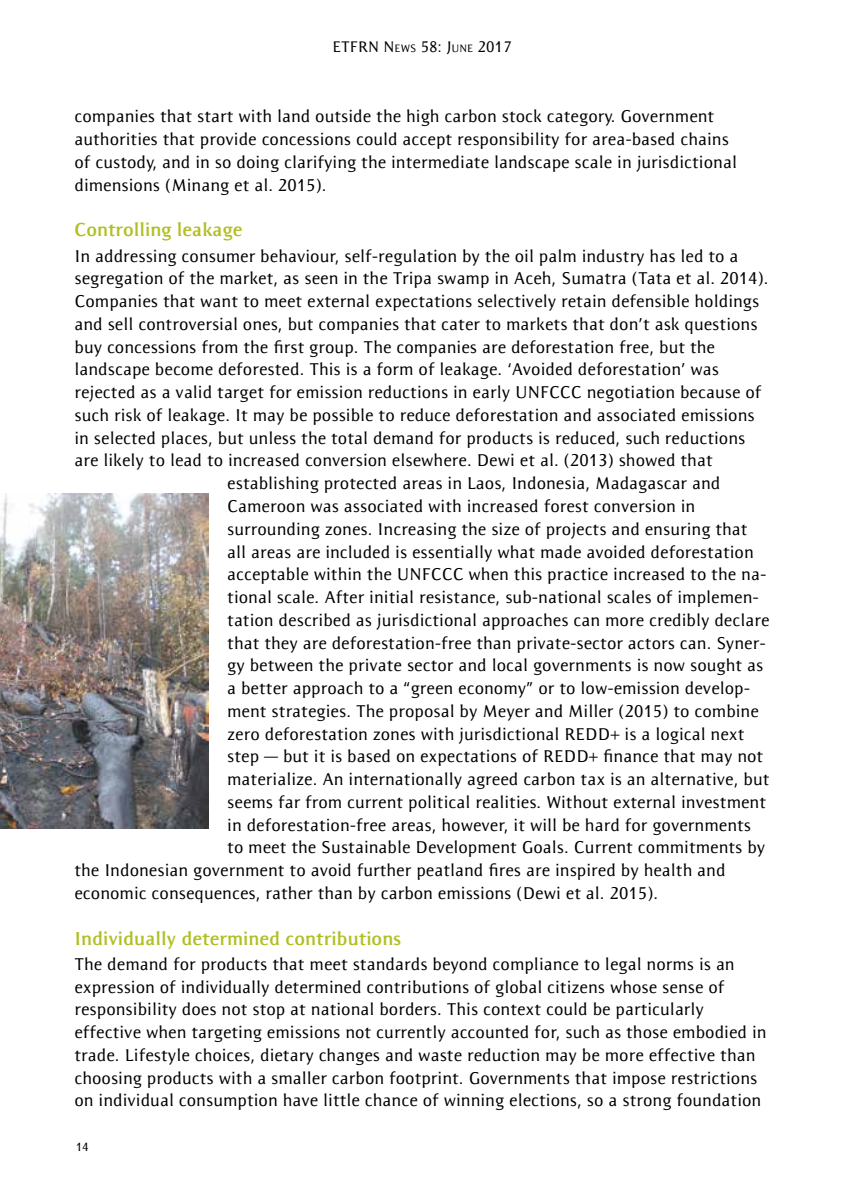
<style>
.page{position:relative;width:844px;height:1191px;background:#fff}
.page>*{position:absolute;margin:0;border:0;box-sizing:border-box;transform-origin:0 0}
.t1{font:700 19.25px "Resavska Sans ITC";color:#b1bf23}
.t2{font:500 17.5px/22.8px "Resavska Sans ITC";color:#000}
.t3{font:500 15.75px "Resavska Sans ITC";color:#000}
.t4{font:500 12.25px "Resavska Sans ITC";color:#000}
.s1{font-size:11.03px}
</style>
<div class="page">
<img style="left:0;top:494px;width:208px;height:334px">
<p class="t3" style="left:332px;top:37px;width:180px">ETFRN N<span class="s1">EWS</span> 58: J<span class="s1">UNE</span> 2017</p>
<p class="t2" style="left:74px;top:105px;width:664px">companies that start with land outside the high carbon stock category. Government authorities that provide concessions could accept responsibility for area-based chains of custody, and in so doing clarifying the intermediate landscape scale in jurisdictional dimensions (Minang et al. 2015).</p>
<p class="t1" style="left:74px;top:218px;width:169px">Controlling leakage</p>
<p class="t2" style="left:74px;top:244px;width:665px">In addressing consumer behaviour, self-regulation by the oil palm industry has led to a</p>
<p class="t2" style="left:74px;top:267px;width:695px">segregation of the market, as seen in the Tripa swamp in Aceh, Sumatra (Tata et al. 2014).</p>
<p class="t2" style="left:74px;top:290px;width:686px">Companies that want to meet external expectations selectively retain defensible holdings</p>
<p class="t2" style="left:74px;top:312px;width:684px">and sell controversial ones, but companies that cater to markets that don’t ask questions</p>
<p class="t2" style="left:74px;top:335px;width:642px">buy concessions from the first group. The companies are deforestation free, but the</p>
<p class="t2" style="left:74px;top:358px;width:646px">landscape become deforested. This is a form of leakage. ‘Avoided deforestation’ was</p>
<p class="t2" style="left:74px;top:381px;width:688px">rejected as a valid target for emission reductions in early UNFCCC negotiation because of</p>
<p class="t2" style="left:74px;top:403px;width:681px">such risk of leakage. It may be possible to reduce deforestation and associated emissions</p>
<p class="t2" style="left:74px;top:426px;width:672px">in selected places, but unless the total demand for products is reduced, such reductions</p>
<p class="t2" style="left:74px;top:449px;width:639px">are likely to lead to increased conversion elsewhere. Dewi et al. (2013) showed that</p>
<p class="t2" style="left:227px;top:472px;width:494px">establishing protected areas in Laos, Indonesia, Madagascar and</p>
<p class="t2" style="left:227px;top:494px;width:469px">Cameroon was associated with increased forest conversion in</p>
<p class="t2" style="left:227px;top:517px;width:522px">surrounding zones. Increasing the size of projects and ensuring that</p>
<p class="t2" style="left:227px;top:540px;width:528px">all areas are included is essentially what made avoided deforestation</p>
<p class="t2" style="left:227px;top:563px;width:540px">acceptable within the UNFCCC when this practice increased to the na-</p>
<p class="t2" style="left:227px;top:585px;width:533px">tional scale. After initial resistance, sub-national scales of implemen-</p>
<p class="t2" style="left:227px;top:608px;width:543px">tation described as jurisdictional approaches can more credibly declare</p>
<p class="t2" style="left:227px;top:631px;width:540px">that they are deforestation-free than private-sector actors can. Syner-</p>
<p class="t2" style="left:227px;top:654px;width:537px">gy between the private sector and local governments is now sought as</p>
<p class="t2" style="left:227px;top:676px;width:524px">a better approach to a “green economy” or to low-emission develop-</p>
<p class="t2" style="left:227px;top:699px;width:533px">ment strategies. The proposal by Meyer and Miller (2015) to combine</p>
<p class="t2" style="left:227px;top:722px;width:518px">zero deforestation zones with jurisdictional REDD+ is a logical next</p>
<p class="t2" style="left:227px;top:745px;width:537px">step — but it is based on expectations of REDD+ finance that may not</p>
<p class="t2" style="left:227px;top:767px;width:543px">materialize. An internationally agreed carbon tax is an alternative, but</p>
<p class="t2" style="left:227px;top:790px;width:540px">seems far from current political realities. Without external investment</p>
<p class="t2" style="left:227px;top:813px;width:525px">in deforestation-free areas, however, it will be hard for governments</p>
<p class="t2" style="left:227px;top:836px;width:539px">to meet the Sustainable Development Goals. Current commitments by</p>
<p class="t2" style="left:74px;top:858px;width:652px">the Indonesian government to avoid further peatland fires are inspired by health and</p>
<p class="t2" style="left:74px;top:881px;width:585px">economic consequences, rather than by carbon emissions (Dewi et al. 2015).</p>
<p class="t1" style="left:74px;top:926px;width:328px">Individually determined contributions</p>
<p class="t2" style="left:74px;top:952px;width:693px">The demand for products that meet standards beyond compliance to legal norms is an expression of individually determined contributions of global citizens whose sense of responsibility does not stop at national borders. This context could be particularly effective when targeting emissions not currently accounted for, such as those embodied in trade. Lifestyle choices, dietary changes and waste reduction may be more effective than choosing products with a smaller carbon footprint. Governments that impose restrictions on individual consumption have little chance of winning elections, so a strong foundation</p>
<p class="t4" style="left:76px;top:1139px;width:15px">14</p>
</div>
